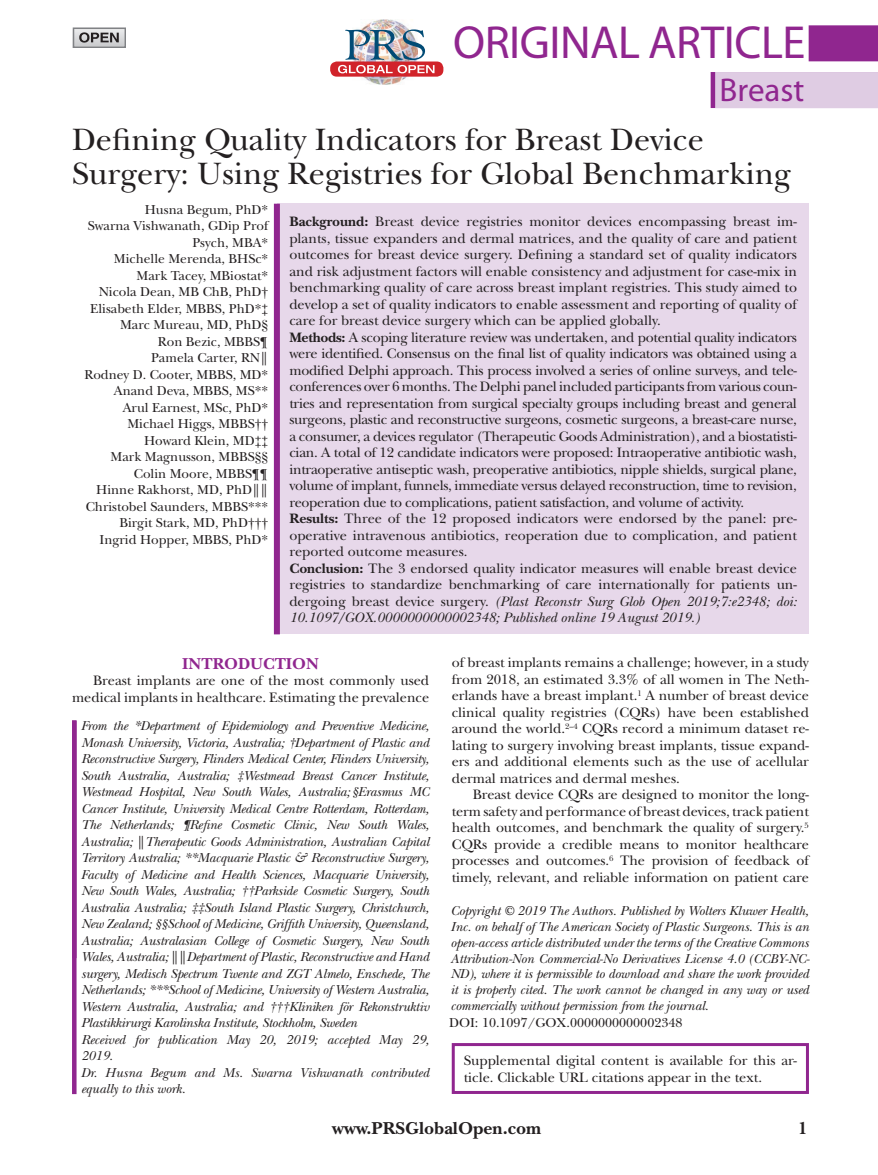
<style>
.page{position:relative;width:878px;height:1175px;background:#fff}
.page>*{position:absolute;margin:0;border:0;box-sizing:border-box;transform-origin:0 0}
.t1{font:46.5px "Myriad Pro";letter-spacing:-.01em;color:#90268f}
.t2{font:33px "Myriad Pro";color:#90268f}
.t3{font:32.25px/34.5px "New Baskerville";color:#231f20}
.t4{font:700 18px "New Baskerville";color:#231f20}
.t5{font:700 16.5px "New Baskerville";color:#90268f}
.t6{font:14.25px/16.5px "New Baskerville";letter-spacing:-.02em;color:#231f20}
.t7{font:14.25px/16.5px "New Baskerville";color:#231f20;text-align:justify}
.t8{font:italic 13.5px/16.5px "New Baskerville";letter-spacing:-.015em;color:#231f20;text-align:justify}
.t9{font:13.5px/16.5px "New Baskerville";color:#231f20;text-align:right}
.s1{font-family:"Courier Std"}
.s2{font-weight:700}
.s3{font-style:italic}
.s4{font-family:"Courier Std";font-style:normal}
</style>
<div class="page">
<div style="left:73px;top:28px;width:52px;height:20px;border:2px solid #808285"></div>
<svg style="left:79px;top:32px;width:40px;height:11px"></svg>
<img style="left:361px;top:20px;width:48px;height:64px">
<div style="left:330px;top:61px;width:113px;height:16px;background:#d1232a;border-radius:7px"></div>
<img style="left:338px;top:29px;width:96px;height:44px">
<div style="left:277px;top:204px;width:531px;height:430px;background:#e7d8ea"></div>
<div style="left:274px;top:204px;width:6px;height:430px;background:#90268f"></div>
<div style="left:710px;top:72px;width:168px;height:36px;background:#90268f"></div>
<div style="left:715px;top:72px;width:163px;height:36px;background:#dfcce3"></div>
<div style="left:452px;top:1043px;width:356px;height:51px;border:3px solid #90268f"></div>
<hr style="left:72px;top:720px;width:4px;height:374px;background:#90268f">
<div style="left:808px;top:25px;width:70px;height:36px;background:#90268f"></div>
<h1 class="t1" style="left:453px;top:14px;width:354px">ORIGINAL ARTICLE</h1>
<h2 class="t2" style="left:719px;top:69px;width:86px">BREAST</h2>
<h3 class="t3" style="left:72px;top:122px;width:720px">Defining Quality Indicators for Breast Device<br>Surgery: Using Registries for Global Benchmarking</h3>
<p class="t9" style="left:84px;top:201px;width:185px">Husna Begum, PhD*<br>Swarna Vishwanath, GDip Prof<br>Psych, MBA*<br>Michelle Merenda, BHSc*<br>Mark Tacey, MBiostat*<br>Nicola Dean, MB ChB, PhD†<br>Elisabeth Elder, MBBS, PhD*‡<br>Marc Mureau, MD, PhD§<br>Ron Bezic, MBBS¶<br>Pamela Carter, RN<span class="s1">║<br></span>Rodney D. Cooter, MBBS, MD*<br>Anand Deva, MBBS, MS**<br>Arul Earnest, MSc, PhD*<br>Michael Higgs, MBBS††<br>Howard Klein, MD‡‡<br>Mark Magnusson, MBBS§§<br>Colin Moore, MBBS¶¶<br>Hinne Rakhorst, MD, PhD<span class="s1">║║<br></span>Christobel Saunders, MBBS***<br>Birgit Stark, MD, PhD†††<br>Ingrid Hopper, MBBS, PhD*</p>
<p class="t6" style="left:289px;top:213px;width:509px"><span class="s2">Background:</span> Breast device registries monitor devices encompassing breast im&shy;plants, tissue expanders and dermal matrices, and the quality of care and patient outcomes for breast device surgery. Defining a standard set of quality indicators and risk adjustment factors will enable consistency and adjustment for case-mix in benchmarking quality of care across breast implant registries. This study aimed to develop a set of quality indicators to enable assessment and reporting of quality of care for breast device surgery which can be applied globally.<br><span class="s2">Methods:</span> A scoping literature review was undertaken, and potential quality indicators were identified. Consensus on the final list of quality indicators was obtained using a modified Delphi approach. This process involved a series of online surveys, and tele&shy;conferences over 6 months. The Delphi panel included participants from various coun&shy;tries and representation from surgical specialty groups including breast and general surgeons, plastic and reconstructive surgeons, cosmetic surgeons, a breast-care nurse, a consumer, a devices regulator (Therapeutic Goods Administration), and a biostatisti&shy;cian. A total of 12 candidate indicators were proposed: Intraoperative antibiotic wash, intraoperative antiseptic wash, preoperative antibiotics, nipple shields, surgical plane, volume of implant, funnels, immediate versus delayed reconstruction, time to revision, reoperation due to complications, patient satisfaction, and volume of activity.<br><span class="s2">Results:</span> Three of the 12 proposed indicators were endorsed by the panel: pre&shy;operative intravenous antibiotics, reoperation due to complication, and patient reported outcome measures.<br><span class="s2">Conclusion:</span> The 3 endorsed quality indicator measures will enable breast device registries to standardize benchmarking of care internationally for patients un&shy;dergoing breast device surgery. <span class="s3">(Plast Reconstr Surg Glob Open 2019;7:e2348; doi:<br>10.1097/GOX.0000000000002348; Published online 19 August 2019.)</span></p>
<p class="t5" style="left:182px;top:654px;width:138px">INTRODUCTION</p>
<p class="t7" style="left:72px;top:672px;width:359px;text-align:right">Breast implants are one of the most commonly used medical implants in healthcare. Estimating the prevalence</p>
<p class="t8" style="left:81px;top:717px;width:350px;text-align:left">From the *Department of Epidemiology and Preventive Medicine, Monash University, Victoria, Australia; †Department of Plastic and Reconstructive Surgery, Flinders Medical Center, Flinders University, South Australia, Australia; ‡Westmead Breast Cancer Institute, Westmead Hospital, New South Wales, Australia;§Erasmus MC Cancer Institute, University Medical Centre Rotterdam, Rotterdam, The Netherlands; ¶Refine Cosmetic Clinic, New South Wales, Australia; <span class="s4">║</span>Therapeutic Goods Administration, Australian Capital Territory Australia; **Macquarie Plastic &amp; Reconstructive Surgery, Faculty of Medicine and Health Sciences, Macquarie University, New South Wales, Australia; ††Parkside Cosmetic Surgery, South Australia Australia; ‡‡South Island Plastic Surgery, Christchurch, New Zealand; §§School of Medicine, Griffith University, Queensland, Australia; Australasian College of Cosmetic Surgery, New South Wales, Australia; <span class="s4">║║</span>Department of Plastic, Reconstructive and Hand surgery, Medisch Spectrum Twente and ZGT Almelo, Enschede, The Netherlands; ***School of Medicine, University of Western Australia, Western Australia, Australia; and †††Kliniken för Rekonstruktiv Plastikkirurgi Karolinska Institute, Stockholm, Sweden<br>Received for publication May 20, 2019; accepted May 29, 2019.<br>Dr. Husna Begum and Ms. Swarna Vishwanath contributed equally to this work.</p>
<p class="t7" style="left:452px;top:654px;width:359px">of breast implants remains a challenge; however, in a study from 2018, an estimated 3.3% of all women in The Neth&shy;erlands have a breast implant.<sup>1</sup> A number of breast device clinical quality registries (CQRs) have been established around the world.<sup>2–4</sup> CQRs record a minimum dataset re&shy;lating to surgery involving breast implants, tissue expand&shy;ers and additional elements such as the use of acellular dermal matrices and dermal meshes.</p>
<p class="t7" style="left:451px;top:786px;width:359px;text-indent:21px">Breast device CQRs are designed to monitor the long&shy;term safety and performance of breast devices, track patient health outcomes, and benchmark the quality of surgery.<sup>5<br></sup>CQRs provide a credible means to monitor healthcare processes and outcomes.<sup>6</sup> The provision of feedback of timely, relevant, and reliable information on patient care</p>
<p class="t8" style="left:450px;top:903px;width:360px;line-height:15.8px">Copyright © 2019 The Authors. Published by Wolters Kluwer Health, Inc. on behalf of The American Society of Plastic Surgeons. This is an open-access article distributed under the terms of the Creative Commons Attribution-Non Commercial-No Derivatives License 4.0 (CCBY-NC-ND), where it is permissible to download and share the work provided it is properly cited. The work cannot be changed in any way or used commercially without permission from the journal.</p>
<p class="t9" style="left:449px;top:1014px;width:235px">DOI: 10.1097/GOX.0000000000002348</p>
<p class="t7" style="left:464px;top:1052px;width:335px">Supplemental digital content is available for this ar&shy;ticle. Clickable URL citations appear in the text.</p>
<p class="t4" style="left:332px;top:1118px;width:210px">www.PRSGlobalOpen.com</p>
<p class="t4" style="left:798px;top:1118px;width:11px">1</p>
</div>
